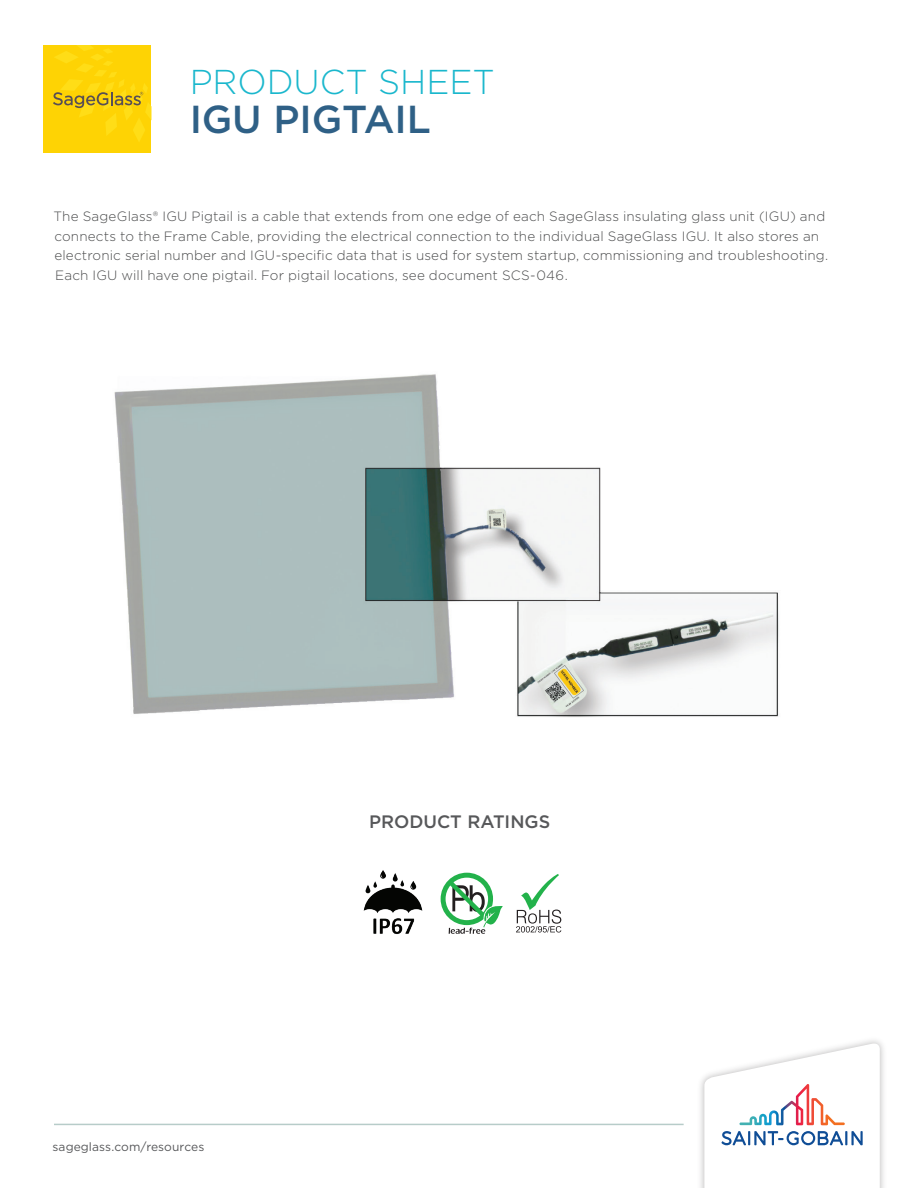
<style>
.page{position:relative;width:918px;height:1188px;background:#fff}
.page>*{position:absolute;margin:0;border:0;box-sizing:border-box;transform-origin:0 0}
.t1{font:500 39px "Gotham";color:#184f79}
.t2{font:300 34.5px "Gotham";color:#00afc7}
.t3{font:500 18px "Gotham";color:#57585a}
.t4{font:300 13.5px/19.5px "Gotham";letter-spacing:.01em;color:#4b4c4d}
.t5{font:12px "Gotham";letter-spacing:.005em;color:#57585a}
</style>
<div class="page">
<div style="left:44px;top:45px;width:108px;height:108px;background:#fed304"></div>
<svg style="left:53px;top:45px;width:98px;height:97px"></svg>
<hr style="left:54px;top:1124px;width:630px;height:1px;background:#b7ccc9">
<svg style="left:704px;top:1042px;width:176px;height:146px"></svg>
<img style="left:114px;top:374px;width:665px;height:343px">
<img style="left:363px;top:870px;width:60px;height:64px">
<svg style="left:516px;top:874px;width:45px;height:59px"></svg>
<svg style="left:441px;top:873px;width:62px;height:61px"></svg>
<h2 class="t2" style="left:189px;top:60px;width:307px">PRODUCT SHEET</h2>
<h1 class="t1" style="left:189px;top:94px;width:243px">IGU PIGTAIL</h1>
<p class="t4" style="left:53px;top:206px;width:776px">The SageGlass® IGU Pigtail is a cable that extends from one edge of each SageGlass insulating glass unit (IGU) and connects to the Frame Cable, providing the electrical connection to the individual SageGlass IGU. It also stores an electronic serial number and IGU-specific data that is used for system startup, commissioning and troubleshooting.<br>Each IGU will have one pigtail. For pigtail locations, see document SCS-046.</p>
<p class="t5" style="left:53px;top:1139px;width:153px">sageglass.com/resources</p>
<h3 class="t3" style="left:369px;top:810px;width:183px">PRODUCT RATINGS</h3>
</div>
